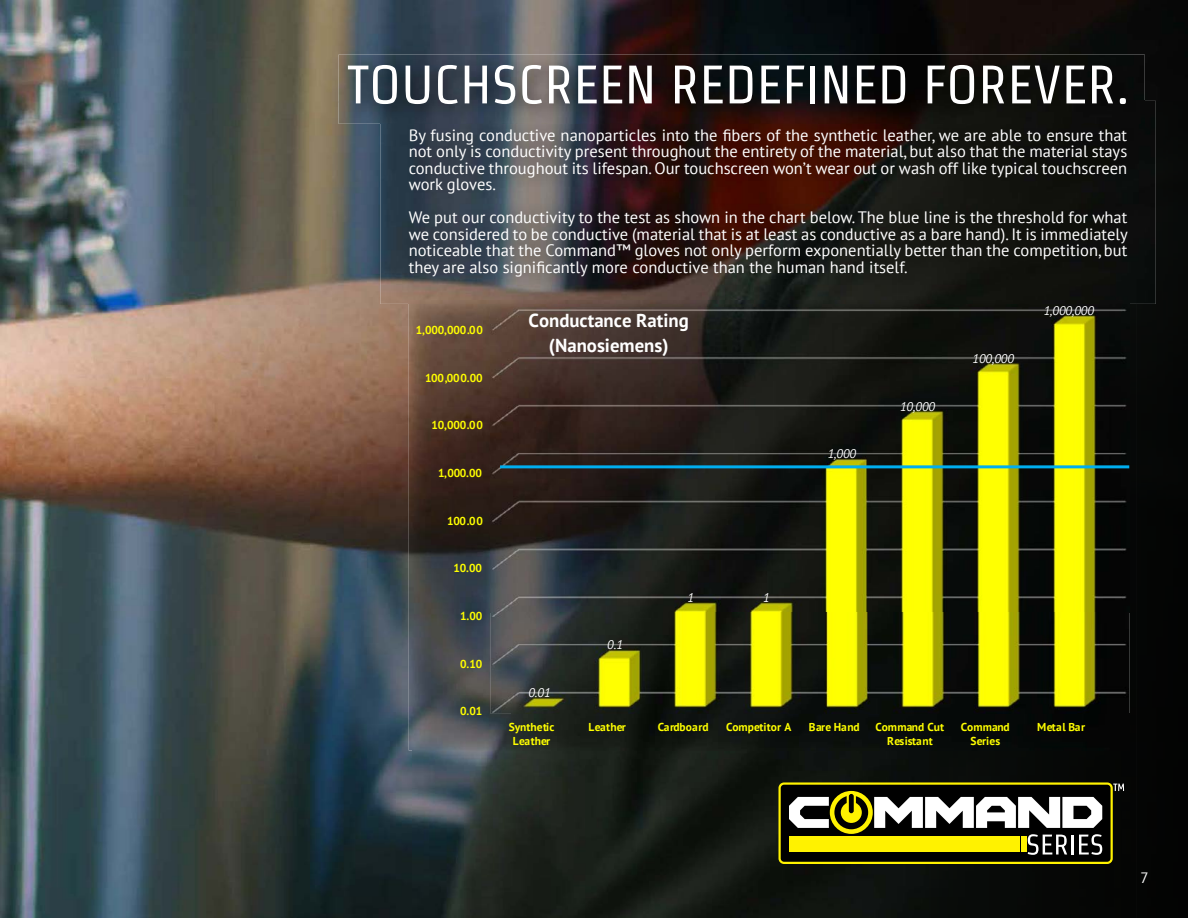
<style>
.page{position:relative;width:1188px;height:918px;background:#fff}
.page>*{position:absolute;margin:0;border:0;box-sizing:border-box;transform-origin:0 0}
.t1{font:54px "Strait";color:#fff}
.t2{font:700 18.75px/25px "PT Sans";color:#fff;text-align:center}
.t3{font:16.5px/16.5px "PT Sans";color:#fff;text-align:justify}
.t4{font:15px "PT Sans";color:#fff}
.t5{font:italic 12.45px "PT Sans";color:#fff}
.t6{font:700 11.55px/14.5px "PT Sans";color:#ff0;text-align:center}
</style>
<div class="page">
<img style="left:0;top:0;width:309px;height:918px">
<img style="left:309px;top:0;width:879px;height:102px">
<img style="left:309px;top:102px;width:104px;height:816px">
<div style="left:1137px;top:102px;width:51px;height:816px;background:#040505"></div>
<div style="left:1085px;top:304px;width:52px;height:614px;background:#050605"></div>
<img style="left:413px;top:751px;width:672px;height:167px">
<img style="left:380px;top:124px;width:517px;height:180px">
<img style="left:897px;top:101px;width:259px;height:203px">
<img style="left:339px;top:55px;width:806px;height:69px">
<img style="left:380px;top:101px;width:765px;height:23px">
<div style="left:780px;top:784px;width:332px;height:79px;background:#000;border-radius:4px"></div>
<div style="left:779px;top:782px;width:334px;height:82px;border:2px solid #fff200;border-radius:4px"></div>
<svg style="left:789px;top:791px;width:313px;height:64px"></svg>
<svg style="left:1113px;top:784px;width:11px;height:7px"></svg>
<img style="left:409px;top:304px;width:102px;height:447px">
<img style="left:511px;top:304px;width:618px;height:3px">
<img style="left:511px;top:714px;width:618px;height:37px">
<img style="left:409px;top:301px;width:720px;height:3px">
<img style="left:491px;top:307px;width:638px;height:407px">
<hr style="left:500px;top:465px;width:629px;height:3px;background:#00aeef">
<h1 class="t1" style="left:347px;top:55px;width:783px">TOUCHSCREEN REDEFINED FOREVER.</h1>
<p class="t3" style="left:409px;top:126px;width:720px">By fusing conductive nanoparticles into the fibers of the synthetic leather, we are able to ensure that not only is conductivity present throughout the entirety of the material, but also that the material stays conductive throughout its lifespan. Our touchscreen won’t wear out or wash off like typical touchscreen work gloves.</p>
<p class="t3" style="left:409px;top:209px;width:721px">We put our conductivity to the test as shown in the chart below. The blue line is the threshold for what we considered to be conductive (material that is at least as conductive as a bare hand). It is immediately noticeable that the Command™ gloves not only perform exponentially better than the competition, but they are also significantly more conductive than the human hand itself.</p>
<p class="t6" style="left:416px;top:323px;width:69px">1,000,000.00</p>
<p class="t6" style="left:425px;top:371px;width:59px">100,000.00</p>
<p class="t6" style="left:432px;top:418px;width:53px">10,000.00</p>
<p class="t6" style="left:438px;top:466px;width:46px">1,000.00</p>
<p class="t6" style="left:447px;top:514px;width:37px">100.00</p>
<p class="t6" style="left:454px;top:560px;width:30px">10.00</p>
<p class="t6" style="left:460px;top:608px;width:24px">1.00</p>
<p class="t6" style="left:460px;top:656px;width:24px">0.10</p>
<p class="t6" style="left:460px;top:703px;width:24px">0.01</p>
<p class="t2" style="left:529px;top:307px;width:162px">Conductance Rating (Nanosiemens)</p>
<p class="t5" style="left:528px;top:685px;width:24px">0.01</p>
<p class="t5" style="left:607px;top:637px;width:17px">0.1</p>
<p class="t5" style="left:687px;top:590px;width:8px">1</p>
<p class="t5" style="left:763px;top:590px;width:8px">1</p>
<p class="t5" style="left:828px;top:446px;width:30px">1,000</p>
<p class="t5" style="left:900px;top:399px;width:36px">10,000</p>
<p class="t5" style="left:973px;top:351px;width:43px">100,000</p>
<p class="t5" style="left:1044px;top:303px;width:52px">1,000,000</p>
<p class="t6" style="left:509px;top:719px;width:47px">Synthetic<br>Leather</p>
<p class="t6" style="left:589px;top:719px;width:39px">Leather</p>
<p class="t6" style="left:658px;top:719px;width:53px">Cardboard</p>
<p class="t6" style="left:726px;top:719px;width:67px">Competitor A</p>
<p class="t6" style="left:809px;top:719px;width:53px">Bare Hand</p>
<p class="t6" style="left:875px;top:719px;width:70px">Command Cut<br>Resistant</p>
<p class="t6" style="left:961px;top:719px;width:50px">Command<br>Series</p>
<p class="t6" style="left:1037px;top:719px;width:49px">Metal Bar</p>
<p class="t4" style="left:1140px;top:868px;width:10px">7</p>
</div>
